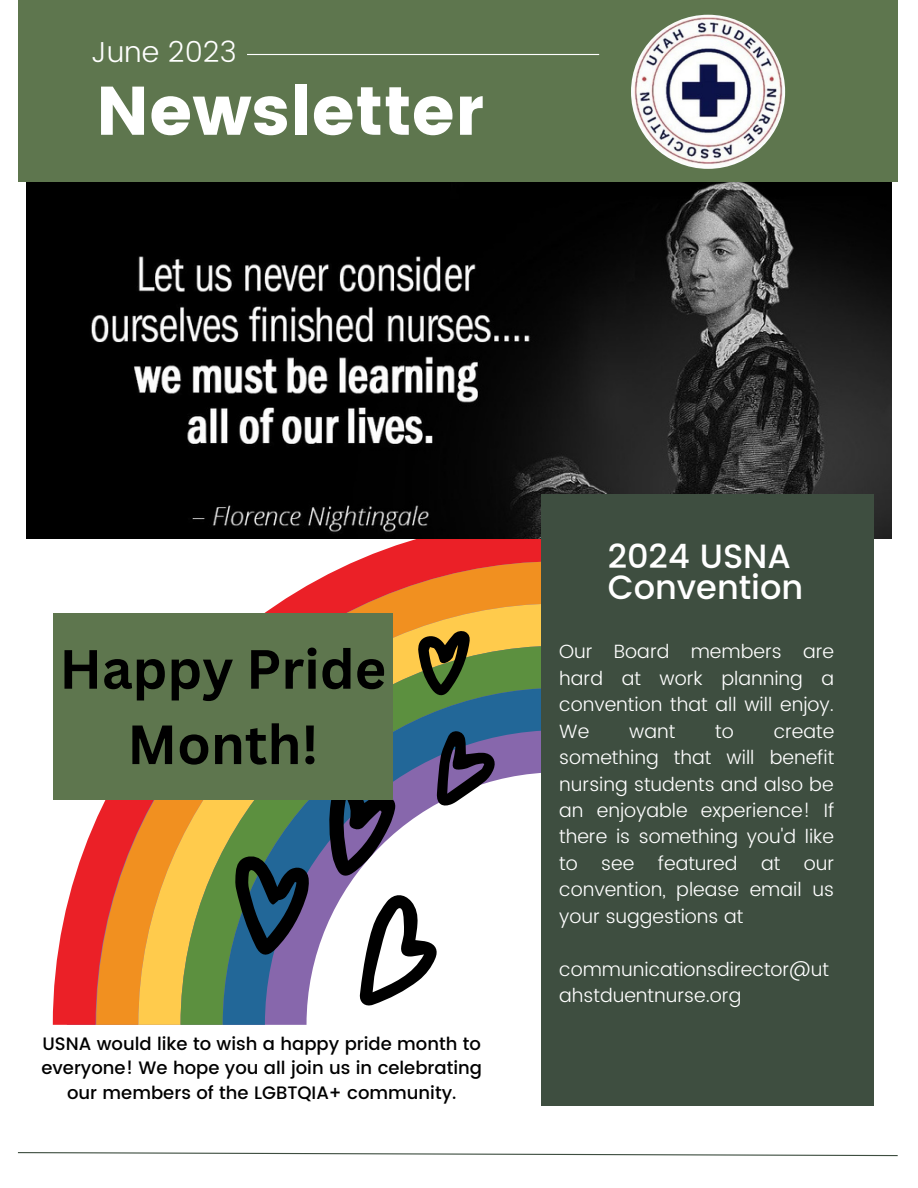
<style>
.page{position:relative;width:918px;height:1188px;background:#fff}
.page>*{position:absolute;margin:0;border:0;box-sizing:border-box;transform-origin:0 0}
.t1{font:68.4px "Poppins";color:#fff}
.t2{font:700 54px/75.3px "Canva Sans";color:#000;text-align:center}
.t3{font:500 33.6px/31.8px "Poppins";color:#fff}
.t4{font:300 28.8px "Poppins";color:#fff}
.t5{font:300 19.2px/26.4px "Poppins";color:#fff;text-align:justify}
.t6{font:500 18px/24.8px "Poppins";color:#000;text-align:center}
</style>
<div class="page">
<svg style="left:53px;top:538px;width:488px;height:487px"></svg>
<svg style="left:96px;top:561px;width:445px;height:464px"></svg>
<svg style="left:138px;top:604px;width:403px;height:421px;background:#f5ad47"></svg>
<svg style="left:181px;top:646px;width:360px;height:379px;background:#9da543"></svg>
<svg style="left:223px;top:688px;width:318px;height:337px"></svg>
<img style="left:26px;top:181px;width:865px;height:357px">
<div style="left:18px;top:0;width:880px;height:181px;background:#5e764e"></div>
<div style="left:541px;top:494px;width:333px;height:612px;background:#3e4e40"></div>
<hr style="left:247px;top:54px;width:352px;height:1px;background:#fff">
<svg style="left:17px;top:1152px;width:881px;height:5px"></svg>
<img style="left:631px;top:15px;width:154px;height:154px;border-radius:50%">
<svg style="left:235px;top:630px;width:262px;height:377px"></svg>
<div style="left:53px;top:614px;width:340px;height:185px;background:#5e764e"></div>
<p class="t4" style="left:91px;top:35px;width:147px">June 2023</p>
<p class="t1" style="left:96px;top:71px;width:389px">Newsletter</p>
<p class="t2" style="left:59px;top:630px;width:328px">Happy Pride<br>Month!</p>
<p class="t6" style="left:41px;top:1031px;width:442px">USNA would like to wish a happy pride month to everyone! We hope you all join us in celebrating our members of the LGBTQIA+ community.</p>
<p class="t3" style="left:608px;top:540px;width:197px">2024 USNA<br>Convention</p>
<p class="t5" style="left:559px;top:638px;width:277px">Our Board members are hard at work planning a convention that all will enjoy.<br>We</p>
<p class="t5" style="left:559px;top:718px;width:277px;text-indent:214px">create something that will benefit nursing students and also be an enjoyable experience! If there is something you'd like to see featured at our convention, please email us your suggestions at</p>
<p class="t5" style="left:559px;top:956px;width:271px">communicationsdirector@ut ahstduentnurse.org</p>
<p class="t5" style="left:629px;top:718px;width:48px">want</p>
<p class="t5" style="left:715px;top:718px;width:20px">to</p>
</div>
